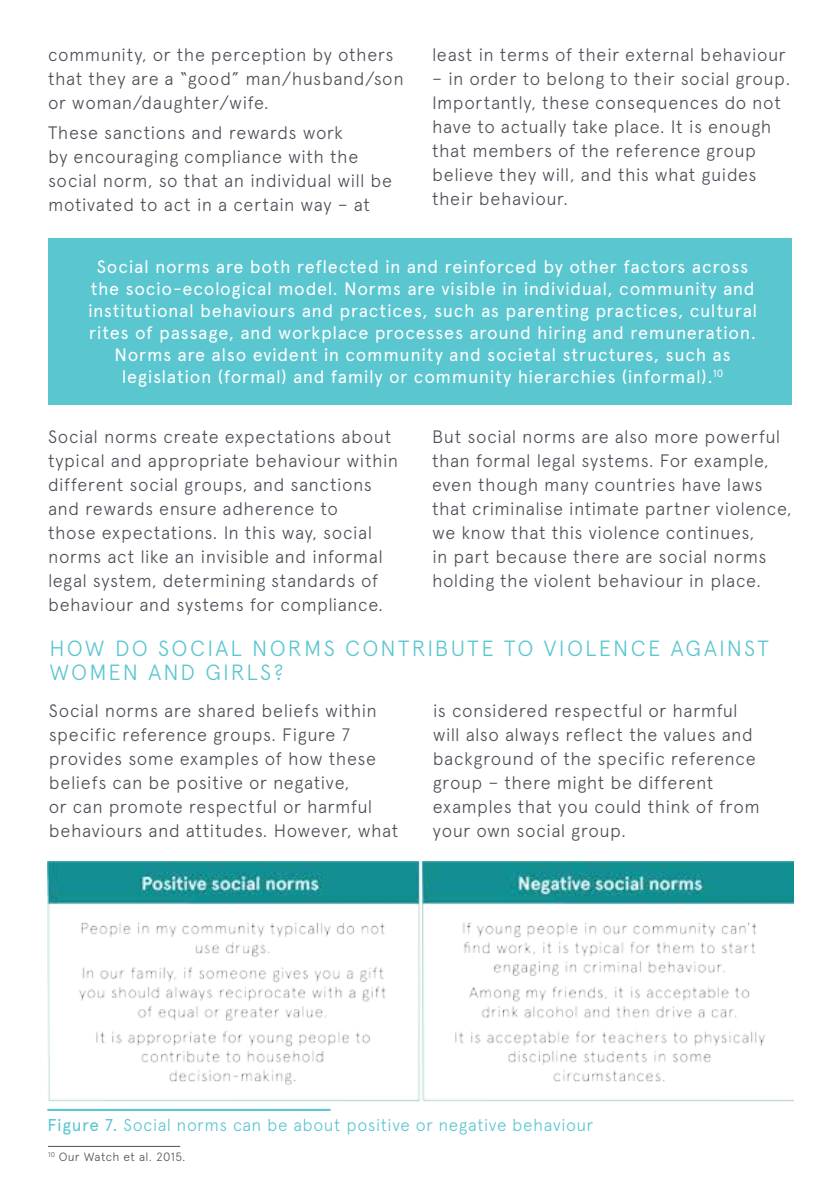
<style>
.page{position:relative;width:840px;height:1191px;background:#fff}
.page>*{position:absolute;margin:0;border:0;box-sizing:border-box;transform-origin:0 0}
.t1{font:300 22px/24px "Apercu";letter-spacing:.1em;color:#5ac6d0}
.t2{font:300 18px/24px "Apercu";letter-spacing:.025em;color:#4c4e58}
.t3{font:18px/22px "Apercu";letter-spacing:.03em;color:#fff;text-align:center}
.t4{font:300 17.2px "Apercu";letter-spacing:.025em;color:#5ac6d0}
.t5{font:300 12px "Apercu";letter-spacing:.025em;color:#4c4e58}
.s1{font-weight:400}
</style>
<div class="page">
<div style="left:48px;top:238px;width:743px;height:167px;background:#5ac6d0"></div>
<hr style="left:48px;top:1146px;width:132px;height:1px;background:#4c4e58">
<img style="left:47px;top:861px;width:745px;height:248px">
<hr style="left:47px;top:1108px;width:283px;height:3px;background:#5ac6d0">
<p class="t2" style="left:48px;top:42px;width:357px">community, or the perception by others that they are a “good” man/husband/son or woman/daughter/wife.</p>
<p class="t2" style="left:48px;top:120px;width:345px">These sanctions and rewards work<br>by encouraging compliance with the social norm, so that an individual will be motivated to act in a certain way – at</p>
<p class="t2" style="left:432px;top:42px;width:355px">least in terms of their external behaviour</p>
<p class="t2" style="left:432px;top:66px;width:360px">– in order to belong to their social group.<br>Importantly, these consequences do not have to actually take place. It is enough that members of the reference group believe they will, and this what guides their behaviour.</p>
<p class="t3" style="left:88px;top:255px;width:670px">Social norms are both reflected in and reinforced by other factors across the socio-ecological model. Norms are visible in individual, community and institutional behaviours and practices, such as parenting practices, cultural rites of passage, and workplace processes around hiring and remuneration.<br>Norms are also evident in community and societal structures, such as legislation (formal) and family or community hierarchies (informal).<sup>10</sup></p>
<p class="t2" style="left:48px;top:424px;width:351px">Social norms create expectations about typical and appropriate behaviour within different social groups, and sanctions and rewards ensure adherence to<br>those expectations. In this way, social norms act like an invisible and informal legal system, determining standards of behaviour and systems for compliance.</p>
<p class="t2" style="left:432px;top:424px;width:361px">But social norms are also more powerful than formal legal systems. For example, even though many countries have laws that criminalise intimate partner violence, we know that this violence continues,<br>in part because there are social norms holding the violent behaviour in place.</p>
<p class="t1" style="left:49px;top:636px;width:720px">HOW DO SOCIAL NORMS CONTRIBUTE TO VIOLENCE AGAINST<br>WOMEN AND GIRLS?</p>
<p class="t2" style="left:49px;top:698px;width:351px">Social norms are shared beliefs within specific reference groups. Figure 7 provides some examples of how these beliefs can be positive or negative,<br>or can promote respectful or harmful behaviours and attitudes. However, what</p>
<p class="t2" style="left:432px;top:698px;width:328px">is considered respectful or harmful will also always reflect the values and background of the specific reference group – there might be different examples that you could think of from your own social group.</p>
<p class="t4" style="left:47px;top:1114px;width:547px"><span class="s1">Figure 7.</span> Social norms can be about positive or negative behaviour</p>
<p class="t5" style="left:48px;top:1149px;width:139px"><sup>10</sup> Our Watch et al. 2015.</p>
</div>
